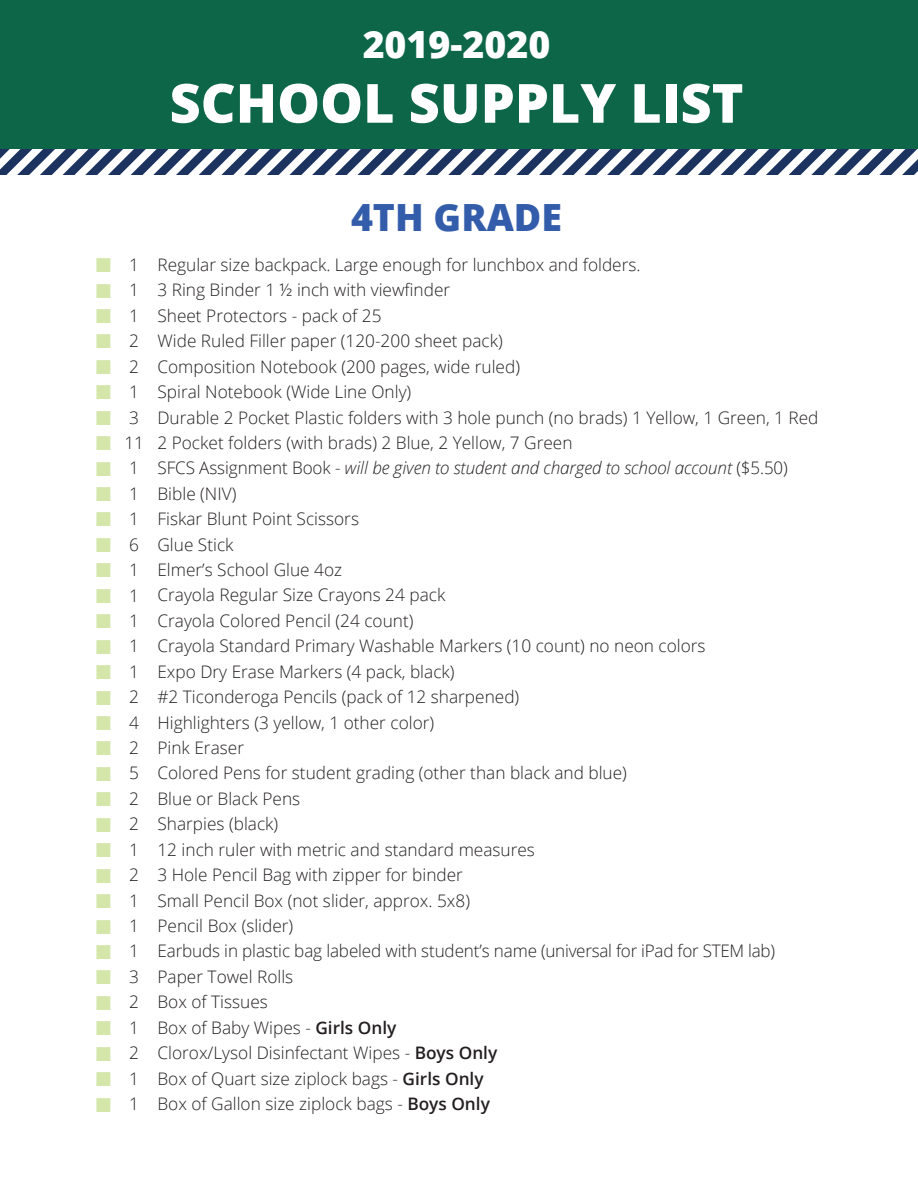
<style>
.page{position:relative;width:918px;height:1188px;background:#fff}
.page>*{position:absolute;margin:0;border:0;box-sizing:border-box;transform-origin:0 0}
.t1{font:800 54px "Open Sans";color:#fff}
.t2{font:800 37.5px "Open Sans";color:#fff}
.t3{font:800 37.5px "Open Sans";color:#335caa}
.t4{font:700 30px/25.5px "Times New Roman";color:#d4e6aa;text-align:justify}
.t5{font:300 17.25px/25.5px "Open Sans";color:#231f20}
.s1{font-style:italic}
.s2{font-weight:600}
</style>
<div class="page">
<svg style="left:0;top:148px;width:918px;height:27px"></svg>
<div style="left:0;top:0;width:918px;height:148px;background:#0d6647"></div>
<h2 class="t2" style="left:363px;top:16px;width:189px">2019-2020</h2>
<h1 class="t1" style="left:170px;top:62px;width:576px">SCHOOL SUPPLY LIST</h1>
<h3 class="t4" style="left:94px;top:249px;width:20px">■ ■ ■ ■ ■ ■ ■ ■ ■ ■ ■ ■ ■ ■ ■ ■ ■ ■ ■ ■ ■ ■ ■ ■ ■ ■ ■ ■ ■ ■ ■ ■ ■ ■</h3>
<p class="t5" style="left:124px;top:251px;width:21px">1<br>1<br>1<br>2<br>2<br>1<br>3<br>11<br>1<br>1<br>1<br>6<br>1<br>1<br>1<br>1<br>1<br>2<br>4<br>2<br>5<br>2<br>2<br>1<br>2<br>1<br>1<br>1<br>3<br>2<br>1<br>2<br>1<br>1</p>
<h2 class="t3" style="left:351px;top:189px;width:213px">4TH GRADE</h2>
<p class="t5" style="left:157px;top:251px;width:663px">Regular size backpack. Large enough for lunchbox and folders.<br>3 Ring Binder 1 ½ inch with viewfinder<br>Sheet Protectors - pack of 25<br>Wide Ruled Filler paper (120-200 sheet pack)<br>Composition Notebook (200 pages, wide ruled)<br>Spiral Notebook (Wide Line Only)<br>Durable 2 Pocket Plastic folders with 3 hole punch (no brads) 1 Yellow, 1 Green, 1 Red 2 Pocket folders (with brads) 2 Blue, 2 Yellow, 7 Green<br>SFCS Assignment Book - <span class="s1">will be given to student and charged to school account</span> ($5.50)<br>Bible (NIV)<br>Fiskar Blunt Point Scissors<br>Glue Stick<br>Elmer’s School Glue 4oz<br>Crayola Regular Size Crayons 24 pack<br>Crayola Colored Pencil (24 count)<br>Crayola Standard Primary Washable Markers (10 count) no neon colors<br>Expo Dry Erase Markers (4 pack, black)<br>#2 Ticonderoga Pencils (pack of 12 sharpened)<br>Highlighters (3 yellow, 1 other color)<br>Pink Eraser<br>Colored Pens for student grading (other than black and blue)<br>Blue or Black Pens<br>Sharpies (black)<br>12 inch ruler with metric and standard measures<br>3 Hole Pencil Bag with zipper for binder<br>Small Pencil Box (not slider, approx. 5x8)<br>Pencil Box (slider)<br>Earbuds in plastic bag labeled with student’s name (universal for iPad for STEM lab)<br>Paper Towel Rolls<br>Box of Tissues<br>Box of Baby Wipes - <span class="s2">Girls Only<br></span>Clorox/Lysol Disinfectant Wipes - <span class="s2">Boys Only<br></span>Box of Quart size ziplock bags - <span class="s2">Girls Only<br></span>Box of Gallon size ziplock bags - <span class="s2">Boys Only</span></p>
</div>
